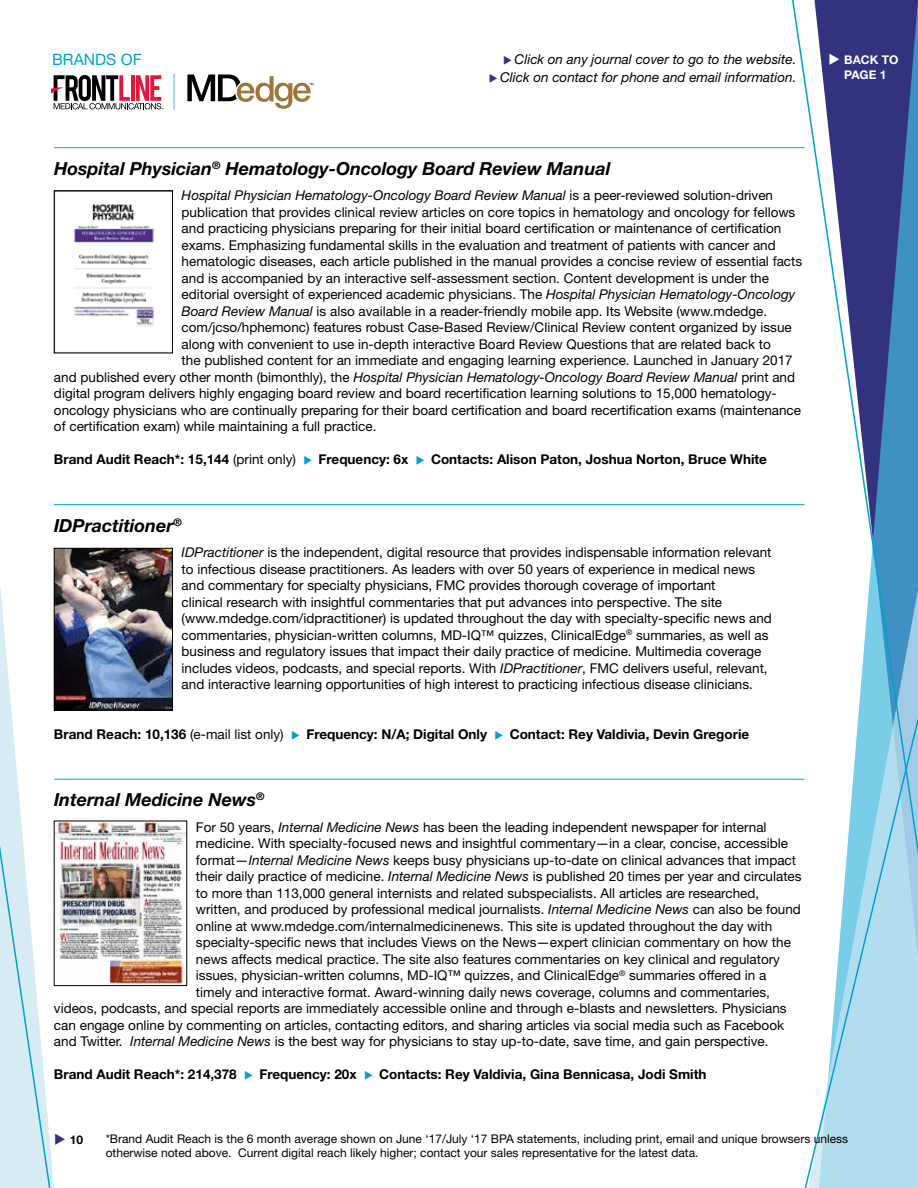
<style>
.page{position:relative;width:918px;height:1188px;background:#fff}
.page>*{position:absolute;margin:0;border:0;box-sizing:border-box;transform-origin:0 0}
.t1{font:italic 700 18px "Helvetica Neue LT Std";color:#000}
.t2{font:15.75px "Helvetica Neue LT Std";color:#00a0d2}
.t3{font:13.5px/16.5px "Helvetica Neue LT Std";color:#000}
.t4{font:italic 13.5px "Helvetica Neue LT Std";color:#000}
.t5{font:700 13.5px "Helvetica Neue LT Std";color:#000}
.t6{font:12px/14.4px "Helvetica Neue LT Std";color:#000}
.t7{font:700 12px/14.4px "Helvetica Neue LT Std";color:#fff;text-align:center}
.t8{font:700 12px "Helvetica Neue LT Std";color:#000}
.s1{color:#32327f}
.s2{font-style:normal}
.s3{font-style:italic}
.s4{font-weight:400}
.s5{color:#00a0d2}
</style>
<div class="page">
<svg style="left:51px;top:587px;width:3px;height:601px"></svg>
<svg style="left:791px;top:0;width:127px;height:779px"></svg>
<svg style="left:0;top:588px;width:51px;height:600px"></svg>
<svg style="left:804px;top:718px;width:114px;height:470px"></svg>
<svg style="left:51px;top:75px;width:113px;height:34px"></svg>
<svg style="left:187px;top:75px;width:126px;height:34px"></svg>
<hr style="left:173px;top:74px;width:2px;height:36px;background:#76c5e4">
<hr style="left:54px;top:147px;width:751px;height:1px;background:#00a0d2">
<hr style="left:54px;top:504px;width:751px;height:1px;background:#00a0d2">
<hr style="left:54px;top:779px;width:751px;height:1px;background:#00a0d2">
<img style="left:56px;top:823px;width:129px;height:161px">
<img style="left:74px;top:204px;width:80px;height:123px">
<div style="left:54px;top:191px;width:119px;height:162px;border:1px solid #000"></div>
<img style="left:56px;top:550px;width:115px;height:158px">
<div style="left:54px;top:548px;width:119px;height:162px;border:1px solid #000"></div>
<svg style="left:844px;top:64px;width:14px;height:1px"></svg>
<p class="t2" style="left:52px;top:50px;width:91px">BRANDS OF</p>
<p class="t4" style="left:503px;top:51px;width:295px"><span class="s1">◆</span> Click on any journal cover to go to the website.</p>
<p class="t4" style="left:489px;top:69px;width:309px"><span class="s1">◆</span> Click on contact for phone and email information.</p>
<p class="t7" style="left:828px;top:53px;width:72px">◆ BACK TO<br>PAGE 1</p>
<h1 class="t1" style="left:54px;top:157px;width:558px">Hospital Physician<sup>®</sup> Hematology-Oncology Board Review Manual</h1>
<p class="t4" style="left:182px;top:187px;width:593px">Hospital Physician Hematology-Oncology Board Review Manual <span class="s2">is a peer-reviewed solution-driven</span></p>
<p class="t3" style="left:182px;top:204px;width:615px">publication that provides clinical review articles on core topics in hematology and oncology for fellows</p>
<p class="t3" style="left:182px;top:220px;width:601px">and practicing physicians preparing for their initial board certification or maintenance of certification</p>
<p class="t3" style="left:182px;top:237px;width:596px">exams. Emphasizing fundamental skills in the evaluation and treatment of patients with cancer and</p>
<p class="t3" style="left:182px;top:253px;width:622px">hematologic diseases, each article published in the manual provides a concise review of essential facts</p>
<p class="t3" style="left:182px;top:270px;width:589px">and is accompanied by an interactive self-assessment section. Content development is under the</p>
<p class="t3" style="left:182px;top:286px;width:615px">editorial oversight of experienced academic physicians. The <span class="s3">Hospital Physician Hematology-Oncology</span></p>
<p class="t3" style="left:182px;top:303px;width:587px"><span class="s3">Board Review Manual</span> is also available in a reader-friendly mobile app. Its Website (www.mdedge.</p>
<p class="t3" style="left:182px;top:319px;width:612px">com/jcso/hphemonc) features robust Case-Based Review/Clinical Review content organized by issue</p>
<p class="t3" style="left:182px;top:336px;width:591px">along with convenient to use in-depth interactive Board Review Questions that are related back to</p>
<p class="t3" style="left:182px;top:352px;width:613px">the published content for an immediate and engaging learning experience. Launched in January 2017</p>
<p class="t4" style="left:54px;top:369px;width:743px"><span class="s2">and published every other month (bimonthly), the</span> Hospital Physician Hematology-Oncology Board Review Manual <span class="s2">print and</span></p>
<p class="t3" style="left:54px;top:385px;width:724px">digital program delivers highly engaging board review and board recertification learning solutions to 15,000 hematology-</p>
<p class="t3" style="left:54px;top:402px;width:749px">oncology physicians who are continually preparing for their board certification and board recertification exams (maintenance</p>
<p class="t3" style="left:54px;top:418px;width:324px">of certification exam) while maintaining a full practice.</p>
<p class="t5" style="left:54px;top:451px;width:715px">Brand Audit Reach*: 15,144 <span class="s4">(print only)</span> <span class="s5">◆</span> Frequency: 6x <span class="s5">◆</span> Contacts: Alison Paton, Joshua Norton, Bruce White</p>
<h1 class="t1" style="left:54px;top:514px;width:130px">IDPractitioner<sup>®</sup></h1>
<p class="t3" style="left:182px;top:544px;width:592px"><span class="s3">IDPractitioner</span> is the independent, digital resource that provides indispensable information relevant to infectious disease practitioners. As leaders with over 50 years of experience in medical news and commentary for specialty physicians, FMC provides thorough coverage of important<br>clinical research with insightful commentaries that put advances into perspective. The site (www.mdedge.com/idpractitioner) is updated throughout the day with specialty-specific news and commentaries, physician-written columns, MD-IQ™ quizzes, ClinicalEdge<sup>®</sup> summaries, as well as business and regulatory issues that impact their daily practice of medicine. Multimedia coverage includes videos, podcasts, and special reports. With <span class="s3">IDPractitioner</span>, FMC delivers useful, relevant, and interactive learning opportunities of high interest to practicing infectious disease clinicians.</p>
<p class="t5" style="left:54px;top:726px;width:697px">Brand Reach: 10,136 <span class="s4">(e-mail list only)</span> <span class="s5">◆</span> Frequency: N/A; Digital Only <span class="s5">◆</span> Contact: Rey Valdivia, Devin Gregorie</p>
<h1 class="t1" style="left:54px;top:789px;width:212px">Internal Medicine News<sup>®</sup></h1>
<p class="t3" style="left:196px;top:819px;width:572px">For 50 years, <span class="s3">Internal Medicine News</span> has been the leading independent newspaper for internal</p>
<p class="t3" style="left:196px;top:835px;width:594px">medicine. With specialty-focused news and insightful commentary—in a clear, concise, accessible</p>
<p class="t3" style="left:196px;top:852px;width:602px">format—<span class="s3">Internal Medicine News</span> keeps busy physicians up-to-date on clinical advances that impact</p>
<p class="t3" style="left:196px;top:868px;width:607px">their daily practice of medicine. <span class="s3">Internal Medicine News</span> is published 20 times per year and circulates</p>
<p class="t3" style="left:196px;top:885px;width:565px">to more than 113,000 general internists and related subspecialists. All articles are researched,</p>
<p class="t3" style="left:196px;top:901px;width:606px">written, and produced by professional medical journalists. <span class="s3">Internal Medicine News</span> can also be found</p>
<p class="t3" style="left:196px;top:918px;width:578px">online at www.mdedge.com/internalmedicinenews. This site is updated throughout the day with</p>
<p class="t3" style="left:196px;top:934px;width:597px">specialty-specific news that includes Views on the News—expert clinician commentary on how the</p>
<p class="t3" style="left:196px;top:951px;width:586px">news affects medical practice. The site also features commentaries on key clinical and regulatory</p>
<p class="t3" style="left:196px;top:967px;width:572px">issues, physician-written columns, MD-IQ™ quizzes, and ClinicalEdge<sup>®</sup> summaries offered in a</p>
<p class="t3" style="left:196px;top:984px;width:576px">timely and interactive format. Award-winning daily news coverage, columns and commentaries,</p>
<p class="t3" style="left:54px;top:1000px;width:734px">videos, podcasts, and special reports are immediately accessible online and through e-blasts and newsletters. Physicians</p>
<p class="t3" style="left:54px;top:1017px;width:732px">can engage online by commenting on articles, contacting editors, and sharing articles via social media such as Facebook</p>
<p class="t3" style="left:54px;top:1033px;width:716px">and Twitter. <span class="s3">Internal Medicine News</span> is the best way for physicians to stay up-to-date, save time, and gain perspective.</p>
<p class="t5" style="left:54px;top:1066px;width:654px">Brand Audit Reach*: 214,378 <span class="s5">◆</span> Frequency: 20x <span class="s5">◆</span> Contacts: Rey Valdivia, Gina Bennicasa, Jodi Smith</p>
<p class="t8" style="left:54px;top:1133px;width:31px"><span class="s1">◆</span> 10</p>
<p class="t6" style="left:106px;top:1131px;width:744px">*Brand Audit Reach is the 6 month average shown on June ‘17/July ‘17 BPA statements, including print, email and unique browsers unless otherwise noted above. Current digital reach likely higher; contact your sales representative for the latest data.</p>
</div>
